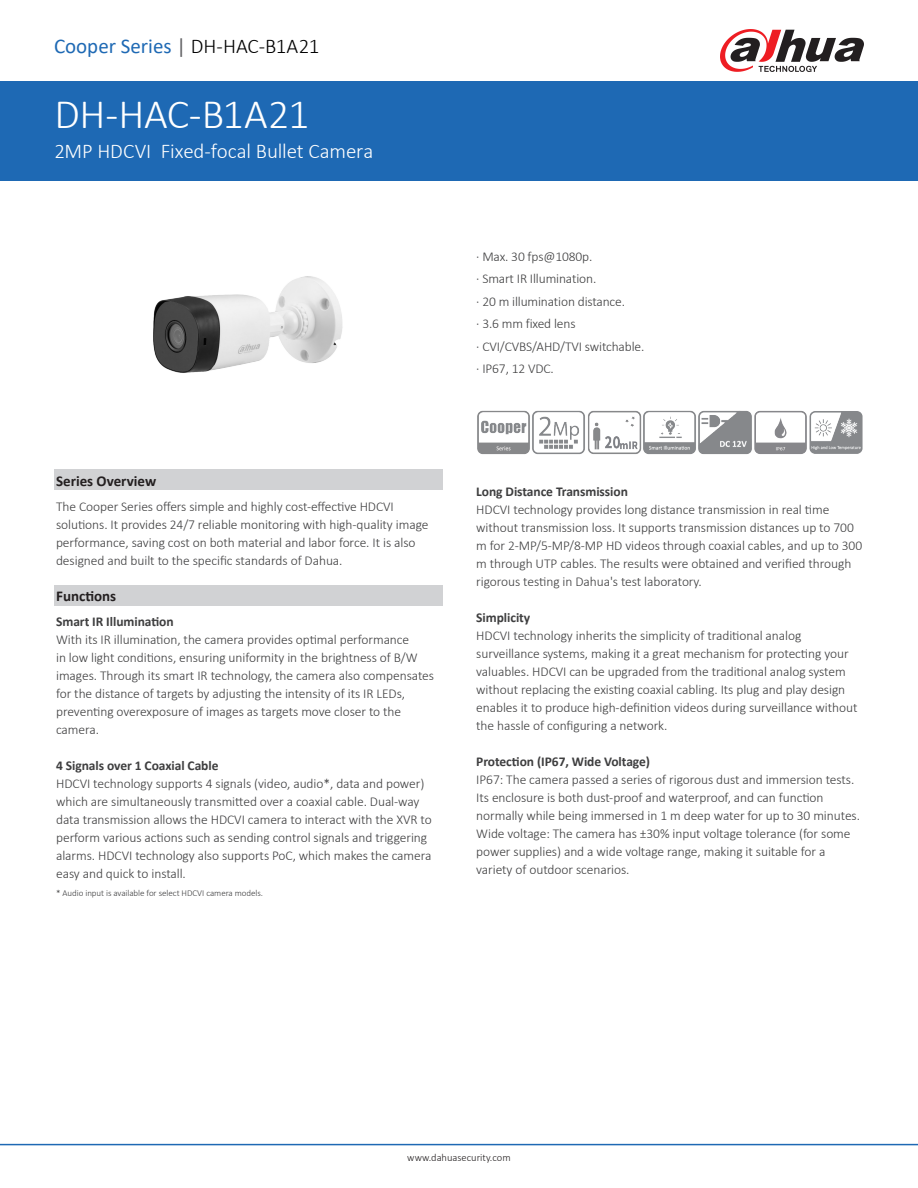
<style>
.page{position:relative;width:918px;height:1188px;background:#fff}
.page>*{position:absolute;margin:0;border:0;box-sizing:border-box;transform-origin:0 0}
.t1{font:300 42px "Calibri";letter-spacing:-.015em;color:#fff}
.t2{font:300 21px "Calibri";letter-spacing:-.01em;color:#fff}
.t3{font:21px "Calibri";color:#1e69b4}
.t4{font:700 15px "Calibri";color:#231f20}
.t5{font:300 13.5px/18px "Calibri";letter-spacing:-.005em;color:#3e3e3f}
.t6{font:700 13.5px "Calibri";letter-spacing:-.005em;color:#3e3e3f}
.t7{font:300 10.5px "Calibri";color:#231f20}
.t8{font:300 9px "Calibri";letter-spacing:-.005em;color:#3e3e3f}
.s1{color:#636366}
.s2{font-weight:300;color:#000}
</style>
<div class="page">
<div style="left:0;top:81px;width:918px;height:100px;background:#1e69b4"></div>
<hr style="left:0;top:1144px;width:918px;height:1px;background:#1e69b4">
<svg style="left:720px;top:29px;width:144px;height:43px"></svg>
<div style="left:54px;top:585px;width:389px;height:20px;background:#d1d2d4"></div>
<img style="left:153px;top:276px;width:190px;height:97px">
<div style="left:55px;top:469px;width:388px;height:20px;background:#d1d2d4"></div>
<img style="left:477px;top:410px;width:386px;height:45px">
<p class="t3" style="left:54px;top:31px;width:267px">Cooper Series <span class="s1">|</span> <span class="s2">DH-HAC-B1A21</span></p>
<p class="t1" style="left:55px;top:88px;width:256px">DH-HAC-B1A21</p>
<p class="t2" style="left:55px;top:138px;width:320px">2MP HDCVI Fixed-focal Bullet Camera</p>
<p class="t4" style="left:56px;top:471px;width:102px">Series Overview</p>
<p class="t5" style="left:56px;top:497px;width:374px">The Cooper Series offers simple and highly cost-effective HDCVI solutions. It provides 24/7 reliable monitoring with high-quality image performance, saving cost on both material and labor force. It is also designed and built to the specific standards of Dahua.</p>
<p class="t4" style="left:56px;top:585px;width:62px">Functions</p>
<p class="t6" style="left:56px;top:612px;width:119px">Smart IR Illumination</p>
<p class="t5" style="left:56px;top:631px;width:379px">With its IR illumination, the camera provides optimal performance<br>in low light conditions, ensuring uniformity in the brightness of B/W images. Through its smart IR technology, the camera also compensates for the distance of targets by adjusting the intensity of its IR LEDs, preventing overexposure of images as targets move closer to the camera.</p>
<p class="t6" style="left:56px;top:756px;width:164px">4 Signals over 1 Coaxial Cable</p>
<p class="t5" style="left:56px;top:775px;width:377px">HDCVI technology supports 4 signals (video, audio*, data and power) which are simultaneously transmitted over a coaxial cable. Dual-way data transmission allows the HDCVI camera to interact with the XVR to perform various actions such as sending control signals and triggering alarms. HDCVI technology also supports PoC, which makes the camera easy and quick to install.</p>
<p class="t8" style="left:56px;top:888px;width:209px">* Audio input is available for select HDCVI camera models.</p>
<p class="t5" style="left:476px;top:245px;width:170px;line-height:22.5px">· Max. 30 fps@1080p.<br>· Smart IR Illumination.<br>· 20 m illumination distance.<br>· 3.6 mm fixed lens<br>· CVI/CVBS/AHD/TVI switchable. · IP67, 12 VDC.</p>
<p class="t6" style="left:476px;top:482px;width:153px">Long Distance Transmission</p>
<p class="t5" style="left:476px;top:500px;width:387px">HDCVI technology provides long distance transmission in real time without transmission loss. It supports transmission distances up to 700 m for 2-MP/5-MP/8-MP HD videos through coaxial cables, and up to 300 m through UTP cables. The results were obtained and verified through rigorous testing in Dahua's test laboratory.</p>
<p class="t6" style="left:476px;top:608px;width:56px">Simplicity</p>
<p class="t5" style="left:476px;top:626px;width:383px">HDCVI technology inherits the simplicity of traditional analog surveillance systems, making it a great mechanism for protecting your valuables. HDCVI can be upgraded from the traditional analog system without replacing the existing coaxial cabling. Its plug and play design enables it to produce high-definition videos during surveillance without the hassle of configuring a network.</p>
<p class="t6" style="left:476px;top:752px;width:175px">Protection (IP67, Wide Voltage)</p>
<p class="t5" style="left:476px;top:770px;width:385px">IP67: The camera passed a series of rigorous dust and immersion tests.<br>Its enclosure is both dust-proof and waterproof, and can function normally while being immersed in 1 m deep water for up to 30 minutes.<br>Wide voltage: The camera has ±30% input voltage tolerance (for some power supplies) and a wide voltage range, making it suitable for a variety of outdoor scenarios.</p>
<p class="t7" style="left:407px;top:1151px;width:105px">www.dahuasecurity.com</p>
</div>
